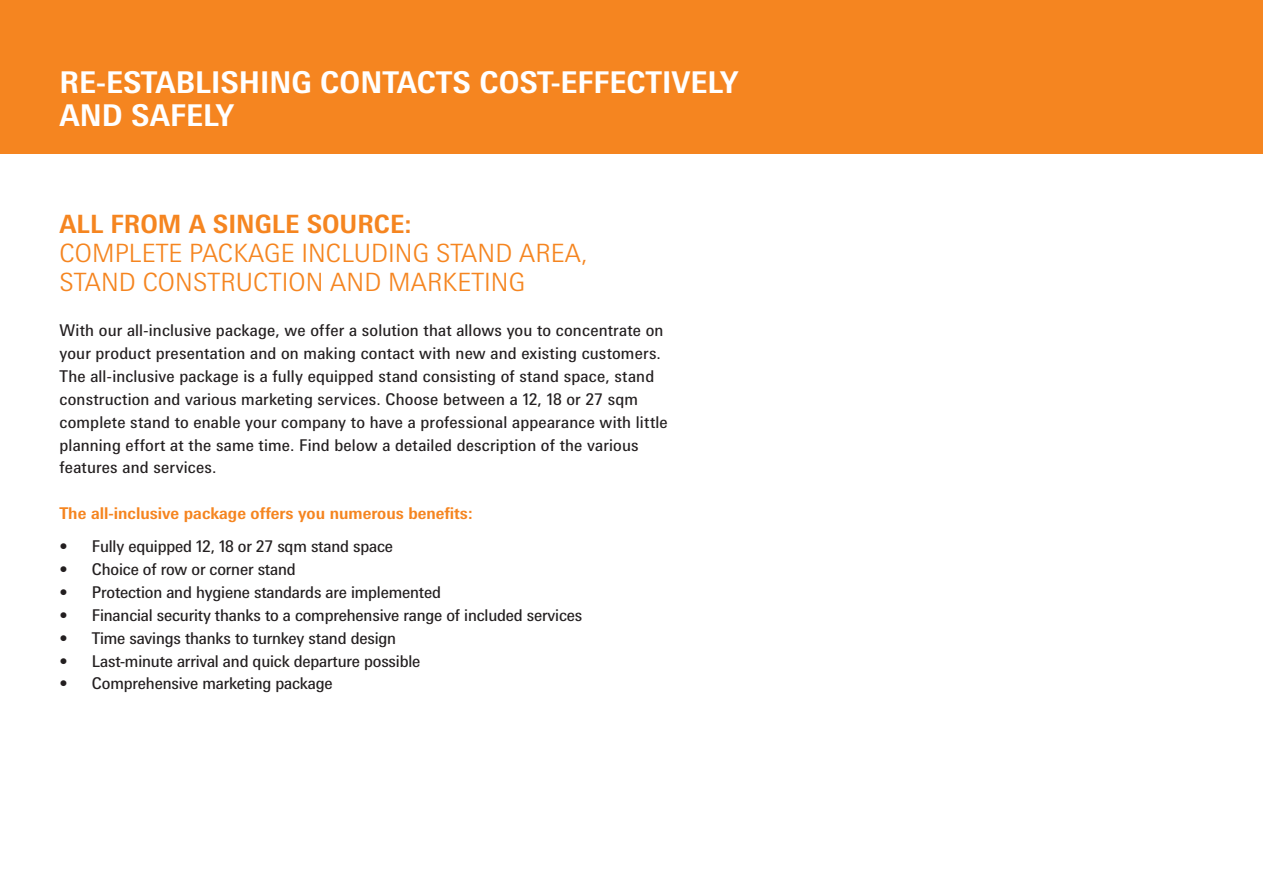
<style>
.page{position:relative;width:1263px;height:893px;background:#fff}
.page>*{position:absolute;margin:0;border:0;box-sizing:border-box;transform-origin:0 0}
.t1{font:700 30px/33px "Messe Univers";color:#fff}
.t2{font:300 25.2px/28.8px "Messe Univers";color:#f58520}
.t3{font:700 25.2px "Messe Univers";color:#f58520}
.t4{font:16.2px/22.8px "Messe Univers";letter-spacing:.005em;color:#231f20}
.t5{font:700 16.2px "Messe Univers";color:#f58520}
</style>
<div class="page">
<div style="left:0;top:0;width:1263px;height:153px;background:#f58520"></div>
<h1 class="t1" style="left:60px;top:65px;width:680px">RE-ESTABLISHING CONTACTS COST-EFFECTIVELY<br>AND SAFELY</h1>
<h2 class="t3" style="left:60px;top:208px;width:354px">ALL FROM A SINGLE SOURCE:</h2>
<h2 class="t2" style="left:60px;top:238px;width:530px">COMPLETE PACKAGE INCLUDING STAND AREA,<br>STAND CONSTRUCTION AND MARKETING</h2>
<p class="t4" style="left:60px;top:319px;width:610px">With our all-inclusive package, we offer a solution that allows you to concentrate on your product presentation and on making contact with new and existing customers.<br>The all-inclusive package is a fully equipped stand consisting of stand space, stand construction and various marketing services. Choose between a 12, 18 or 27 sqm complete stand to enable your company to have a professional appearance with little planning effort at the same time. Find below a detailed description of the various features and services.</p>
<p class="t5" style="left:60px;top:503px;width:415px">The all-inclusive package offers you numerous benefits:</p>
<p class="t4" style="left:60px;top:535px;width:335px">• Fully equipped 12, 18 or 27 sqm stand space</p>
<p class="t4" style="left:60px;top:558px;width:238px">• Choice of row or corner stand</p>
<p class="t4" style="left:60px;top:580px;width:383px">• Protection and hygiene standards are implemented</p>
<p class="t4" style="left:60px;top:603px;width:524px">• Financial security thanks to a comprehensive range of included services</p>
<p class="t4" style="left:60px;top:626px;width:338px">• Time savings thanks to turnkey stand design</p>
<p class="t4" style="left:60px;top:649px;width:362px">• Last-minute arrival and quick departure possible</p>
<p class="t4" style="left:60px;top:672px;width:275px">• Comprehensive marketing package</p>
</div>
